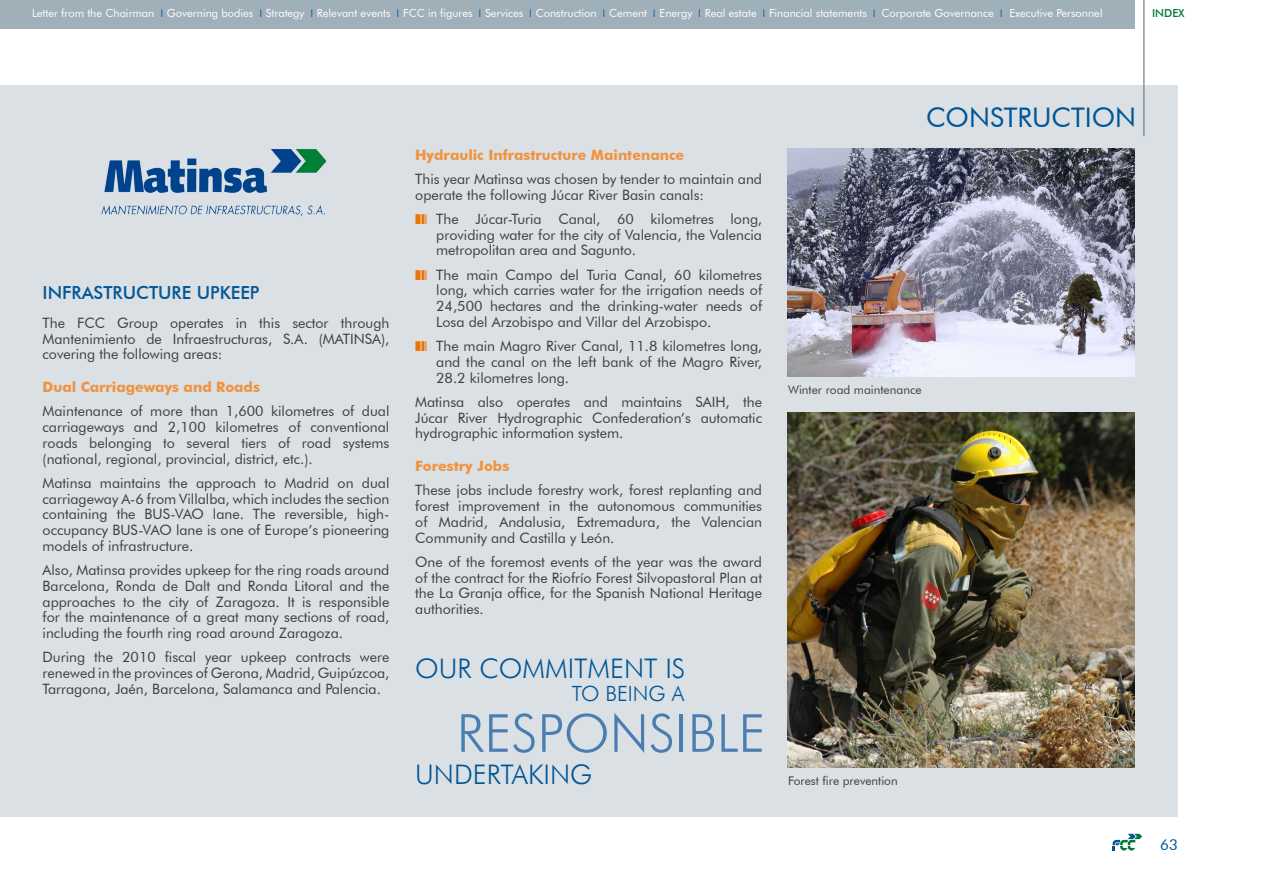
<style>
.page{position:relative;width:1263px;height:893px;background:#fff}
.page>*{position:absolute;margin:0;border:0;box-sizing:border-box;transform-origin:0 0}
.t1{font:300 52.5px "Futura BT";color:#4a7db2}
.t2{font:300 27px "Futura BT";color:#005697}
.t3{font:27px "Futura BT";color:#005697}
.t4{font:300 21px "Futura BT";color:#005697}
.t5{font:500 18px "Futura BT";color:#005697}
.t6{font:15px "Futura BT";color:#005697}
.t7{font:14.25px/15.8px "Futura BT";color:#3e3d40;text-align:justify}
.t8{font:700 14.25px "Futura BT";color:#f1923f}
.t9{font:12px "Futura BT";color:#3e3d40}
.t10{font:11.1px "Futura BT";color:#fff}
.t11{font:500 11.1px "Futura BT";color:#00763b}
.s1{color:#005697}
.s2{color:#ec7405}
</style>
<div class="page">
<svg style="left:1112px;top:834px;width:30px;height:16px"></svg>
<div style="left:0;top:85px;width:1178px;height:731px;background:#dae0e3"></div>
<hr style="left:1143px;top:0;width:1px;height:136px;background:#647a85">
<img style="left:788px;top:149px;width:347px;height:228px">
<img style="left:788px;top:412px;width:347px;height:355px">
<img style="left:101px;top:149px;width:226px;height:67px">
<div style="left:0;top:0;width:1135px;height:28px;background:#9fb0b9"></div>
<p class="t10" style="left:32px;top:6px;width:1072px">Letter from the Chairman <span class="s1">❘</span> Governing bodies <span class="s1">❘</span> Strategy <span class="s1">❘</span> Relevant events <span class="s1">❘</span> FCC in figures <span class="s1">❘</span> Services <span class="s1">❘</span> Construction <span class="s1">❘</span> Cement <span class="s1">❘</span> Energy <span class="s1">❘</span> Real estate <span class="s1">❘</span> Financial statements <span class="s1">❘</span> Corporate Governance <span class="s1">❘</span> Executive Personnel</p>
<p class="t11" style="left:1152px;top:7px;width:34px">INDEX</p>
<p class="t5" style="left:43px;top:282px;width:218px">INFRASTRUCTURE UPKEEP</p>
<p class="t7" style="left:43px;top:315px;width:348px">The FCC Group operates in this sector through Mantenimiento de Infraestructuras, S.A. (MATINSA), covering the following areas:</p>
<p class="t8" style="left:43px;top:378px;width:219px">Dual Carriageways and Roads</p>
<p class="t7" style="left:43px;top:403px;width:348px">Maintenance of more than 1,600 kilometres of dual carriageways and 2,100 kilometres of conventional roads belonging to several tiers of road systems (national, regional, provincial, district, etc.).</p>
<p class="t7" style="left:43px;top:475px;width:348px">Matinsa maintains the approach to Madrid on dual carriageway A-6 from Villalba, which includes the section containing the BUS-VAO lane. The reversible, high&shy;occupancy BUS-VAO lane is one of Europe’s pioneering models of infrastructure.</p>
<p class="t7" style="left:43px;top:562px;width:348px">Also, Matinsa provides upkeep for the ring roads around Barcelona, Ronda de Dalt and Ronda Litoral and the approaches to the city of Zaragoza. It is responsible for the maintenance of a great many sections of road, including the fourth ring road around Zaragoza.</p>
<p class="t7" style="left:43px;top:649px;width:348px">During the 2010 fiscal year upkeep contracts were renewed in the provinces of Gerona, Madrid, Guipúzcoa, Tarragona, Jaén, Barcelona, Salamanca and Palencia.</p>
<p class="t8" style="left:415px;top:146px;width:271px">Hydraulic Infrastructure Maintenance</p>
<p class="t7" style="left:415px;top:171px;width:348px">This year Matinsa was chosen by tender to maintain and operate the following Júcar River Basin canals:</p>
<p class="t7" style="left:436px;top:211px;width:327px;text-indent:-21px"><span class="s2">❚❙❘</span> The Júcar-Turia Canal, 60 kilometres long, providing water for the city of Valencia, the Valencia metropolitan area and Sagunto.</p>
<p class="t7" style="left:436px;top:267px;width:327px;text-indent:-21px"><span class="s2">❚❙❘</span> The main Campo del Turia Canal, 60 kilometres long, which carries water for the irrigation needs of 24,500 hectares and the drinking-water needs of Losa del Arzobispo and Villar del Arzobispo.</p>
<p class="t7" style="left:436px;top:338px;width:327px;text-indent:-21px"><span class="s2">❚❙❘</span> The main Magro River Canal, 11.8 kilometres long, and the canal on the left bank of the Magro River, 28.2 kilometres long.</p>
<p class="t7" style="left:415px;top:394px;width:348px">Matinsa also operates and maintains SAIH, the Júcar River Hydrographic Confederation’s automatic hydrographic information system.</p>
<p class="t8" style="left:415px;top:457px;width:96px">Forestry J obs</p>
<p class="t7" style="left:415px;top:482px;width:348px">These jobs include forestry work, forest replanting and forest improvement in the autonomous communities of Madrid, Andalusia, Extremadura, the Valencian Community and Castilla y León.</p>
<p class="t7" style="left:415px;top:554px;width:348px">One of the foremost events of the year was the award of the contract for the Riofrío Forest Silvopastoral Plan at the La Granja office, for the Spanish National Heritage authorities.</p>
<h2 class="t2" style="left:415px;top:652px;width:272px">OUR COMMITMENT IS</h2>
<h3 class="t4" style="left:572px;top:681px;width:114px">TO BEING A</h3>
<h1 class="t1" style="left:457px;top:701px;width:310px">RESPONSIBLE</h1>
<h2 class="t2" style="left:415px;top:758px;width:179px">UNDERTAKING</h2>
<h2 class="t3" style="left:926px;top:101px;width:212px">CONSTRUCTION</h2>
<p class="t9" style="left:788px;top:383px;width:135px">Winter road maintenance</p>
<p class="t9" style="left:788px;top:773px;width:111px">Forest fire prevention</p>
<p class="t6" style="left:1160px;top:836px;width:19px">63</p>
</div>
